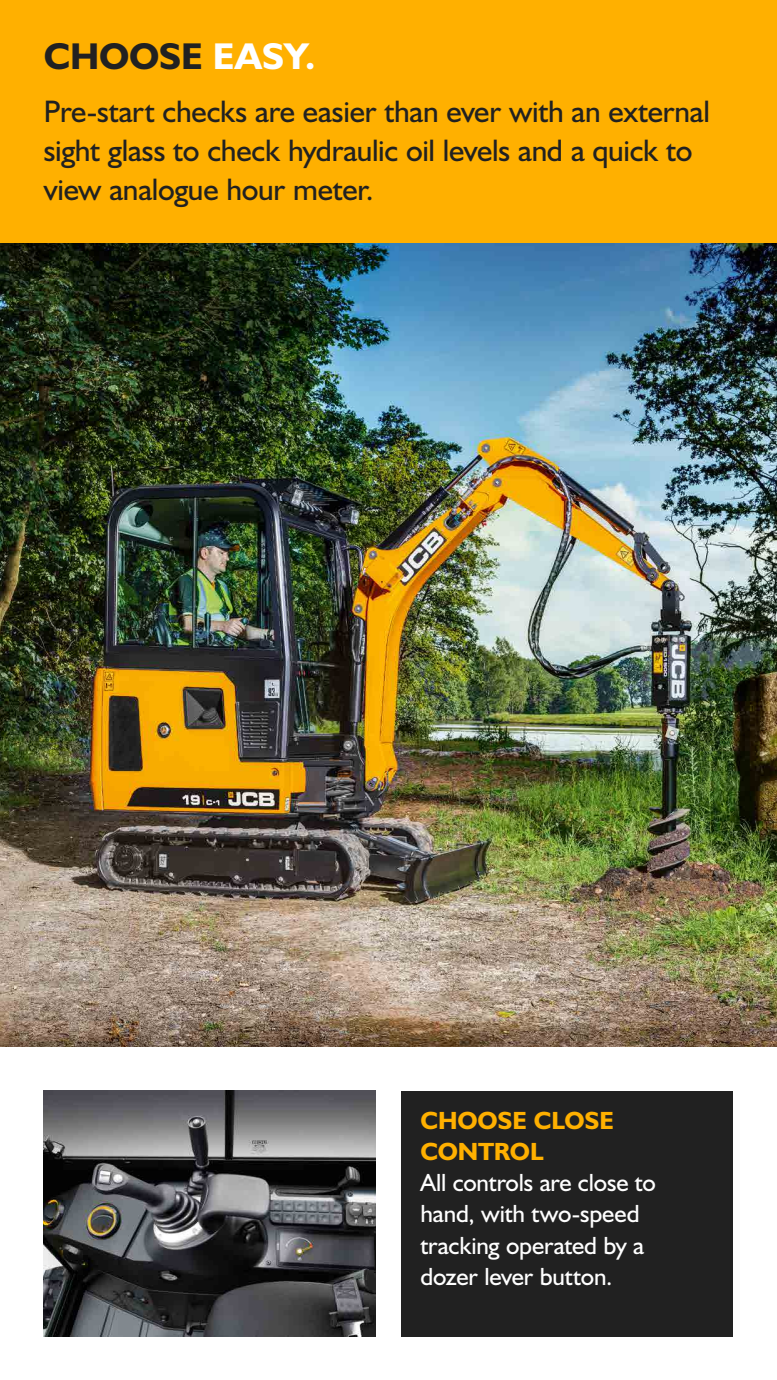
<style>
.page{position:relative;width:777px;height:1380px;background:#fff}
.page>*{position:absolute;margin:0;border:0;box-sizing:border-box;transform-origin:0 0}
.t1{font:37.5px "JCB Bold";letter-spacing:-.005em;color:#212121}
.t2{font:31.25px/39.1px "JCB Roman";letter-spacing:-.01em;color:#212121}
.t3{font:25px/31.2px "JCB Roman";letter-spacing:-.005em;color:#fff}
.t4{font:25px/31.2px "JCB Bold";letter-spacing:-.005em;color:#ffb000}
.s1{color:#fff}
</style>
<div class="page">
<img style="left:0;top:243px;width:776px;height:804px">
<div style="left:0;top:0;width:776px;height:243px;background:#ffb000"></div>
<img style="left:44px;top:1091px;width:331px;height:245px">
<div style="left:401px;top:1091px;width:331px;height:245px;background:#212121"></div>
<p class="t1" style="left:44px;top:33px;width:273px">CHOOSE <span class="s1">EASY.</span></p>
<p class="t2" style="left:44px;top:91px;width:667px">Pre-start checks are easier than ever with an external sight glass to check hydraulic oil levels and a quick to view analogue hour meter.</p>
<p class="t4" style="left:420px;top:1104px;width:195px">CHOOSE CLOSE<br>CONTROL</p>
<p class="t3" style="left:420px;top:1167px;width:237px">All controls are close to hand, with two-speed tracking operated by a dozer lever button.</p>
</div>
